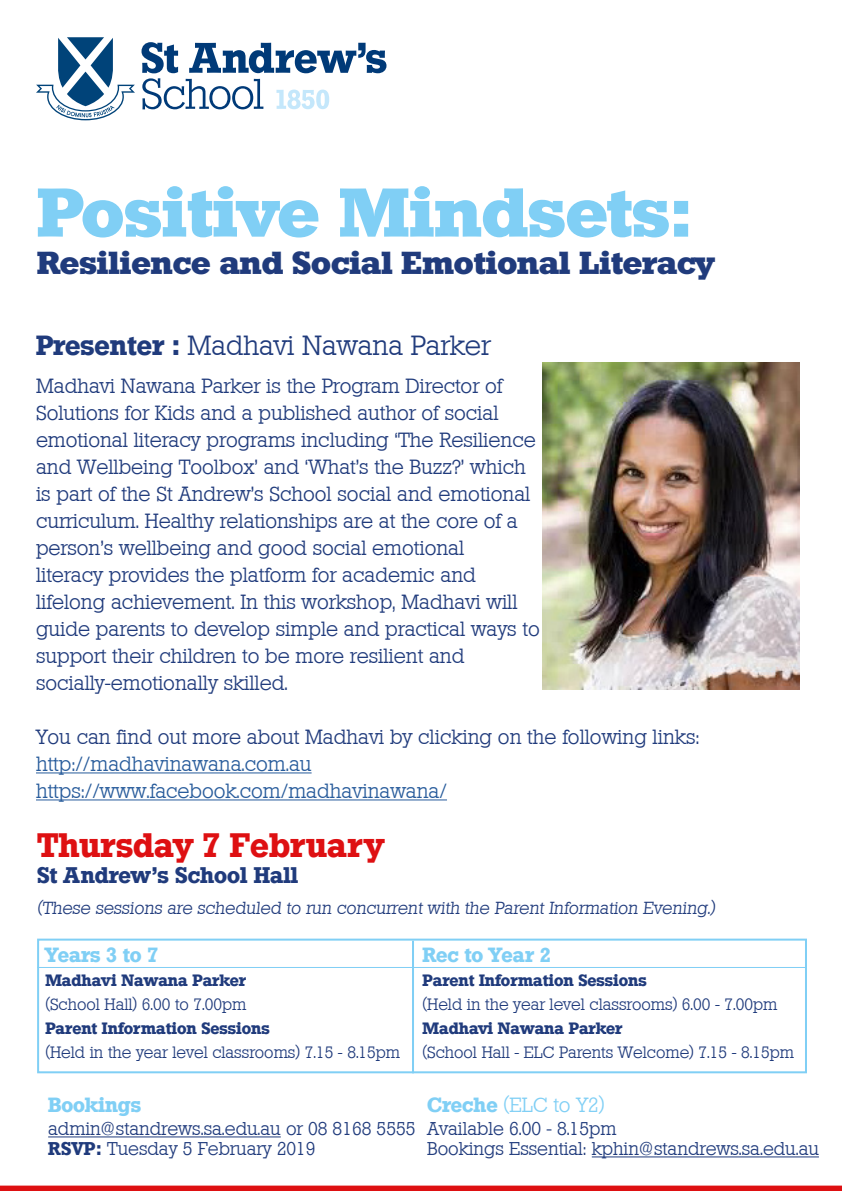
<style>
.page{position:relative;width:842px;height:1191px;background:#fff}
.page>*{position:absolute;margin:0;border:0;box-sizing:border-box;transform-origin:0 0}
.t1{font:700 67px "Stafford";color:#80cff5}
.t2{font:600 33px "Stafford";color:#de1012}
.t3{font:700 31px "Stafford";color:#203b7c}
.t4{font:300 27px "Stafford";color:#203b7c}
.t5{font:600 22px "Stafford";color:#203b7c}
.t6{font:300 20px/27px "Stafford";color:#203b7c}
.t7{font:300 20px/27px "Stafford";color:#275b9b}
.t8{font:600 20px "Stafford";color:#80cff5}
.t9{font:300 20px "Stafford";color:#80cff5}
.t10{font:300 18px/20px "Stafford";color:#203b7c}
.t11{font:300 17px "Stafford";color:#203b7c}
.t12{font:300 16px "Stafford";color:#203b7c}
.t13{font:600 16px "Stafford";color:#203b7c}
.s1{font-weight:600}
</style>
<div class="page">
<svg style="left:36px;top:37px;width:99px;height:83px"></svg>
<svg style="left:141px;top:42px;width:245px;height:67px"></svg>
<hr style="left:48px;top:1136px;width:233px;height:1px;background:#203b7c">
<hr style="left:412px;top:940px;width:2px;height:133px;background:#80cff5">
<div style="left:37px;top:938px;width:770px;height:135px;border:2px solid #80cff5"></div>
<hr style="left:38px;top:967px;width:768px;height:1px;background:#80cff5">
<hr style="left:592px;top:1156px;width:227px;height:1px;background:#203b7c">
<hr style="left:36px;top:772px;width:276px;height:1px;background:#275b9b">
<hr style="left:36px;top:799px;width:411px;height:1px;background:#275b9b">
<img style="left:542px;top:363px;width:258px;height:326px">
<div style="left:0;top:1185px;width:842px;height:6px;background:#de1012"></div>
<h1 class="t1" style="left:37px;top:172px;width:655px">Positive Mindsets:</h1>
<h3 class="t3" style="left:37px;top:244px;width:679px">Resilience and Social Emotional Literacy</h3>
<h3 class="t4" style="left:36px;top:330px;width:456px"><span class="s1">Presenter :</span> Madhavi Nawana Parker</h3>
<p class="t6" style="left:36px;top:372px;width:505px">Madhavi Nawana Parker is the Program Director of Solutions for Kids and a published author of social emotional literacy programs including ‘The Resilience and Wellbeing Toolbox’ and ‘What’s the Buzz?’ which is part of the St Andrew’s School social and emotional curriculum. Healthy relationships are at the core of a person’s wellbeing and good social emotional<br>literacy provides the platform for academic and lifelong achievement. In this workshop, Madhavi will guide parents to develop simple and practical ways to support their children to be more resilient and socially-emotionally skilled.</p>
<p class="t6" style="left:36px;top:723px;width:665px">You can find out more about Madhavi by clicking on the following links:</p>
<p class="t7" style="left:36px;top:750px;width:412px">http://madhavinawana.com.au https://www.facebook.com/madhavinawana/</p>
<h2 class="t2" style="left:37px;top:825px;width:348px">Thursday 7 February</h2>
<p class="t5" style="left:37px;top:862px;width:263px">St Andrew’s School Hall</p>
<p class="t11" style="left:37px;top:897px;width:682px">(These sessions are scheduled to run concurrent with the Parent Information Evening.)</p>
<p class="t8" style="left:45px;top:942px;width:115px">Years 3 to 7</p>
<p class="t13" style="left:45px;top:970px;width:202px">Madhavi Nawana Parker</p>
<p class="t12" style="left:45px;top:995px;width:203px">(School Hall) 6.00 to 7.00pm</p>
<p class="t13" style="left:45px;top:1018px;width:226px">Parent Information Sessions</p>
<p class="t12" style="left:45px;top:1043px;width:356px">(Held in the year level classrooms) 7.15 - 8.15pm</p>
<p class="t8" style="left:422px;top:942px;width:130px">Rec to Year 2</p>
<p class="t13" style="left:422px;top:970px;width:226px">Parent Information Sessions</p>
<p class="t12" style="left:422px;top:995px;width:356px">(Held in the year level classrooms) 6.00 - 7.00pm</p>
<p class="t13" style="left:422px;top:1018px;width:201px">Madhavi Nawana Parker</p>
<p class="t12" style="left:422px;top:1043px;width:373px">(School Hall - ELC Parents Welcome) 7.15 - 8.15pm</p>
<p class="t8" style="left:48px;top:1092px;width:94px">Bookings</p>
<p class="t10" style="left:48px;top:1118px;width:369px">admin@standrews.sa.edu.au or 08 8168 5555<br><span class="s1">RSVP:</span> Tuesday 5 February 2019</p>
<p class="t9" style="left:427px;top:1093px;width:179px"><span class="s1">Creche</span> (ELC to Y2)</p>
<p class="t10" style="left:427px;top:1118px;width:393px">Available 6.00 - 8.15pm<br>Bookings Essential: kphin@standrews.sa.edu.au</p>
</div>
